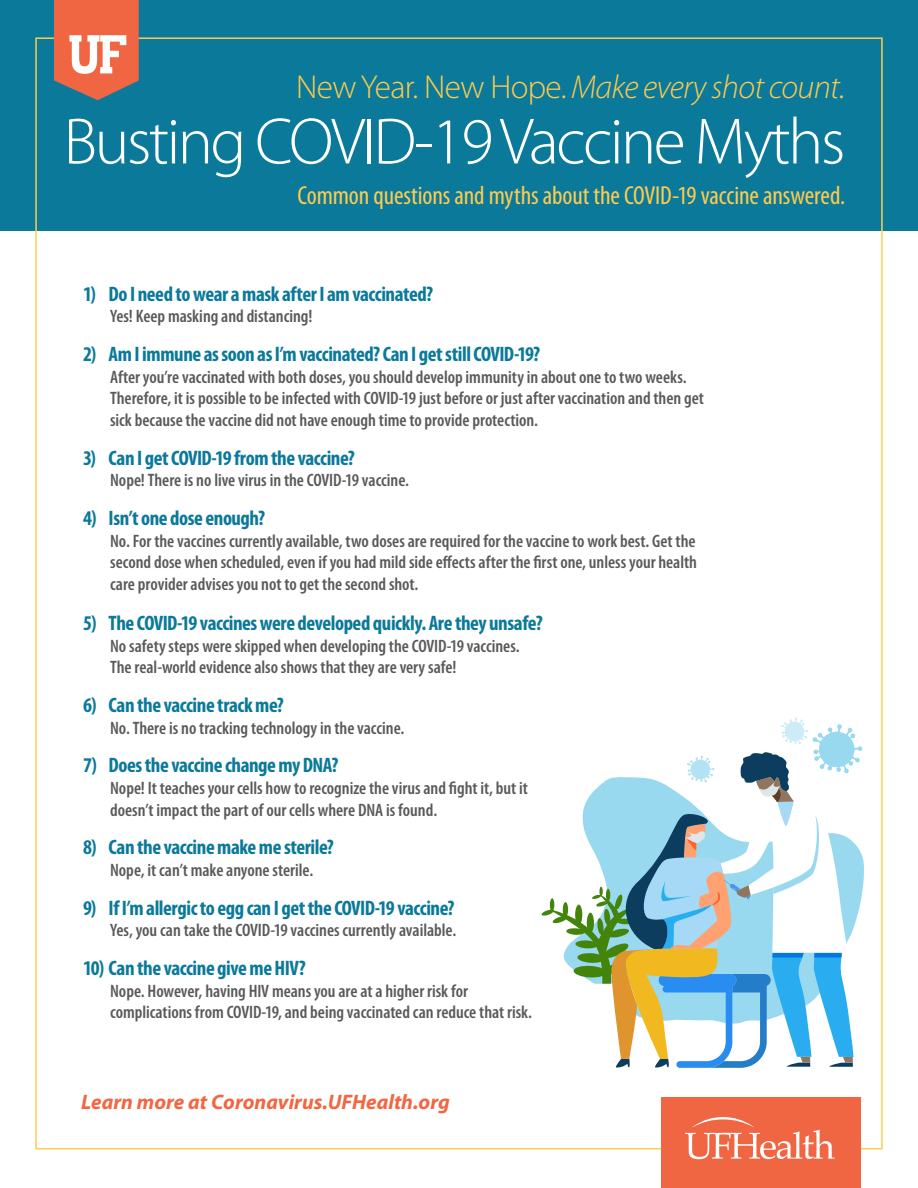
<style>
.page{position:relative;width:918px;height:1188px;background:#fff}
.page>*{position:absolute;margin:0;border:0;box-sizing:border-box;transform-origin:0 0}
.H1_-_white_header{font:300 66px "Myriad Pro";letter-spacing:-.04em;color:#fff}
.H1_-_yellow_thin_ita{font:italic 300 33.3px "Myriad Pro";letter-spacing:-.02em;color:#ffcc4e}
.H2_-_yellow_subhead{font:condensed 26.1px "Myriad Pro";letter-spacing:-.005em;color:#ffcc4e}
.t1{font:700 condensed 21px "Myriad Pro";letter-spacing:-.02em;color:#0b799a}
.P-_url{font:italic 700 21px "Myriad Pro";color:#f26641}
.P_-_list_text{font:600 condensed 18px/21.6px "Myriad Pro";color:#58595b}
.s1{font-style:normal}
</style>
<div class="page">
<div style="left:0;top:0;width:918px;height:230px;background:#0b799a"></div>
<div style="left:661px;top:1097px;width:200px;height:91px;background:#f06542"></div>
<svg style="left:685px;top:1117px;width:150px;height:42px"></svg>
<svg style="left:54px;top:0;width:85px;height:100px;background:#db7c64"></svg>
<svg style="left:541px;top:717px;width:322px;height:351px"></svg>
<h1 class="H1_-_yellow_thin_ita" style="left:296px;top:67px;width:551px"><span class="s1">New Year. New Hope.</span> Make every shot count.</h1>
<h1 class="H1_-_white_header" style="left:64px;top:102px;width:783px">Busting COVID-19 Vaccine Myths</h1>
<h2 class="H2_-_yellow_subhead" style="left:298px;top:181px;width:549px">Common questions and myths about the COVID-19 vaccine answered.</h2>
<p class="t1" style="left:83px;top:282px;width:352px">1) Do I need to wear a mask after I am vaccinated?</p>
<p class="P_-_list_text" style="left:110px;top:306px;width:204px">Yes! Keep masking and distancing!</p>
<p class="t1" style="left:83px;top:343px;width:458px">2) Am I immune as soon as I’m vaccinated? Can I get still COVID-19?</p>
<p class="P_-_list_text" style="left:110px;top:366px;width:595px">After you’re vaccinated with both doses, you should develop immunity in about one to two weeks.<br>Therefore, it is possible to be infected with COVID-19 just before or just after vaccination and then get sick because the vaccine did not have enough time to provide protection.</p>
<p class="t1" style="left:83px;top:446px;width:273px">3) Can I get COVID-19 from the vaccine?</p>
<p class="P_-_list_text" style="left:110px;top:470px;width:300px">Nope! There is no live virus in the COVID-19 vaccine.</p>
<p class="t1" style="left:83px;top:506px;width:184px">4) Isn’t one dose enough?</p>
<p class="P_-_list_text" style="left:110px;top:530px;width:588px;text-align:justify">No. For the vaccines currently available, two doses are required for the vaccine to work best. Get the second dose when scheduled, even if you had mild side effects after the first one, unless your health care provider advises you not to get the second shot.</p>
<p class="t1" style="left:83px;top:612px;width:461px">5) The COVID-19 vaccines were developed quickly. Are they unsafe?</p>
<p class="P_-_list_text" style="left:110px;top:635px;width:411px">No safety steps were skipped when developing the COVID-19 vaccines.<br>The real-world evidence also shows that they are very safe!</p>
<p class="t1" style="left:83px;top:694px;width:202px">6) Can the vaccine track me?</p>
<p class="P_-_list_text" style="left:110px;top:717px;width:296px">No. There is no tracking technology in the vaccine.</p>
<p class="t1" style="left:83px;top:754px;width:257px">7) Does the vaccine change my DNA?</p>
<p class="P_-_list_text" style="left:110px;top:778px;width:419px">Nope! It teaches your cells how to recognize the virus and fight it, but it doesn’t impact the part of our cells where DNA is found.</p>
<p class="t1" style="left:83px;top:836px;width:252px">8) Can the vaccine make me sterile?</p>
<p class="P_-_list_text" style="left:110px;top:860px;width:205px">Nope, it can’t make anyone sterile.</p>
<p class="t1" style="left:83px;top:896px;width:373px">9) If I’m allergic to egg can I get the COVID-19 vaccine?</p>
<p class="P_-_list_text" style="left:110px;top:920px;width:348px">Yes, you can take the COVID-19 vaccines currently available.</p>
<p class="t1" style="left:83px;top:956px;width:224px">10) Can the vaccine give me HIV?</p>
<p class="P_-_list_text" style="left:110px;top:980px;width:423px">Nope. However, having HIV means you are at a higher risk for complications from COVID-19, and being vaccinated can reduce that risk.</p>
<p class="P-_url" style="left:81px;top:1089px;width:370px">Learn more at Coronavirus.UFHealth.org</p>
</div>
